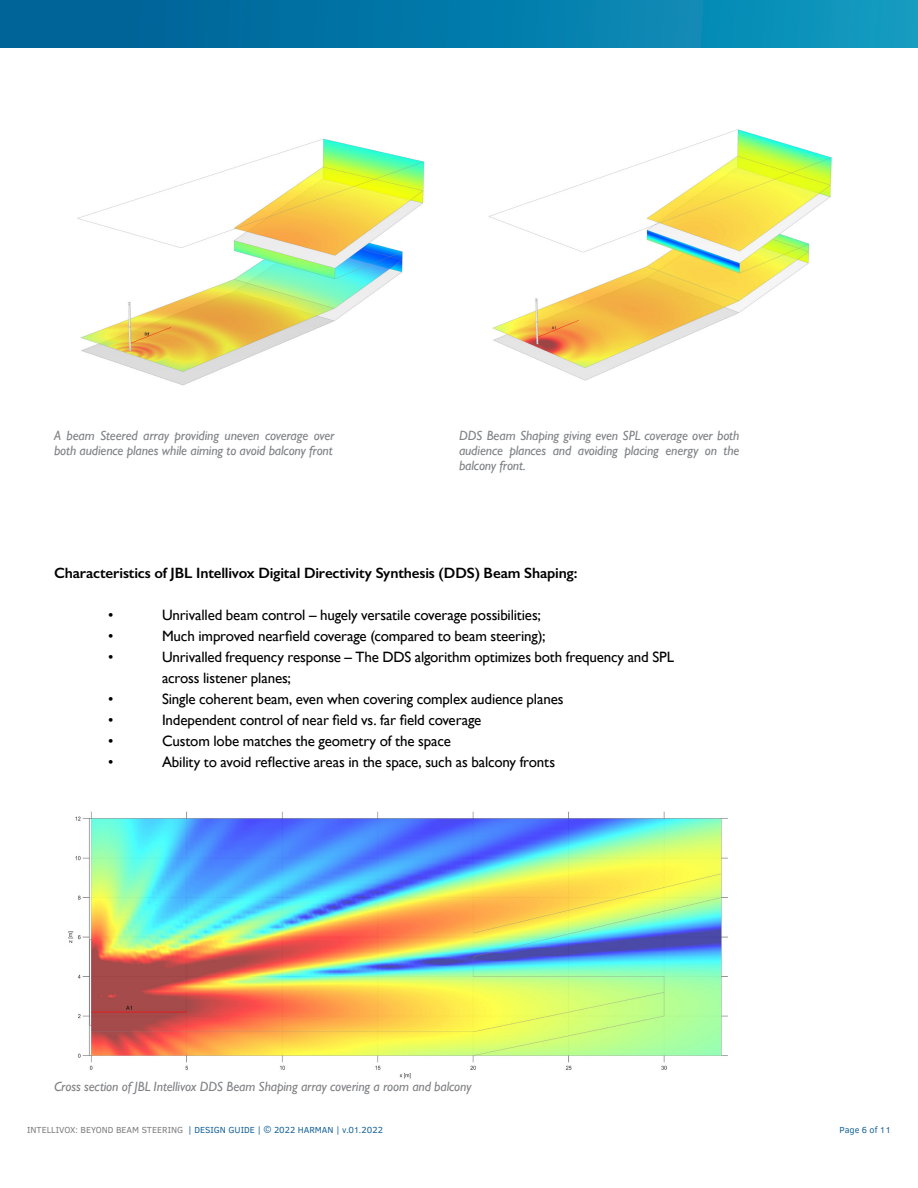
<style>
.page{position:relative;width:918px;height:1188px;background:#fff}
.page>*{position:absolute;margin:0;border:0;box-sizing:border-box;transform-origin:0 0}
.BODY{font:15px/21px "Gill Sans";letter-spacing:-.01em;color:#000}
.BODY-2{font:600 15px "Gill Sans";letter-spacing:-.01em;color:#000}
.BODY-3{font:italic 13.5px/15px "Gill Sans";letter-spacing:-.01em;color:#808285}
.t1{font:9px "Clear Sans";color:#186398}
.s1{color:#7e7e7f}
</style>
<div class="page">
<div style="left:0;top:0;width:918px;height:48px;background:linear-gradient(to right,#005d94,#0f9ac0)"></div>
<img style="left:68px;top:811px;width:660px;height:268px">
<img style="left:77px;top:138px;width:348px;height:248px">
<img style="left:489px;top:129px;width:343px;height:252px">
<p class="BODY-3" style="left:54px;top:428px;width:282px">A beam Steered array providing uneven coverage over both audience planes while aiming to avoid balcony front</p>
<p class="BODY-3" style="left:459px;top:428px;width:282px;text-align:justify">DDS Beam Shaping giving even SPL coverage over both audience plances and avoiding placing energy on the balcony front.</p>
<p class="BODY-2" style="left:54px;top:564px;width:525px">Characteristics of JBL Intellivox Digital Directivity Synthesis (DDS) Beam Shaping:</p>
<p class="BODY" style="left:108px;top:605px;width:7px">•</p>
<p class="BODY" style="left:162px;top:605px;width:380px">Unrivalled beam control – hugely versatile coverage possibilities;</p>
<p class="BODY" style="left:108px;top:626px;width:7px">•</p>
<p class="BODY" style="left:162px;top:626px;width:385px">Much improved nearfield coverage (compared to beam steering);</p>
<p class="BODY" style="left:108px;top:647px;width:7px">•</p>
<p class="BODY" style="left:162px;top:647px;width:514px">Unrivalled frequency response – The DDS algorithm optimizes both frequency and SPL across listener planes;</p>
<p class="BODY" style="left:108px;top:689px;width:7px">•</p>
<p class="BODY" style="left:162px;top:689px;width:403px">Single coherent beam, even when covering complex audience planes</p>
<p class="BODY" style="left:108px;top:710px;width:7px">•</p>
<p class="BODY" style="left:162px;top:710px;width:321px">Independent control of near field vs. far field coverage</p>
<p class="BODY" style="left:108px;top:731px;width:7px">•</p>
<p class="BODY" style="left:162px;top:731px;width:290px">Custom lobe matches the geometry of the space</p>
<p class="BODY" style="left:108px;top:752px;width:7px">•</p>
<p class="BODY" style="left:162px;top:752px;width:395px">Ability to avoid reflective areas in the space, such as balcony fronts</p>
<p class="BODY-3" style="left:54px;top:1079px;width:419px">Cross section of JBL Intellivox DDS Beam Shaping array covering a room and balcony</p>
<p class="t1" style="left:27px;top:1124px;width:358px"><span class="s1">INTELLIVOX: BEYOND BEAM STEERING</span> | DESIGN GUIDE | © 2022 HARMAN | v.01.2022</p>
<p class="t1" style="left:840px;top:1124px;width:53px">Page 6 of 11</p>
</div>
